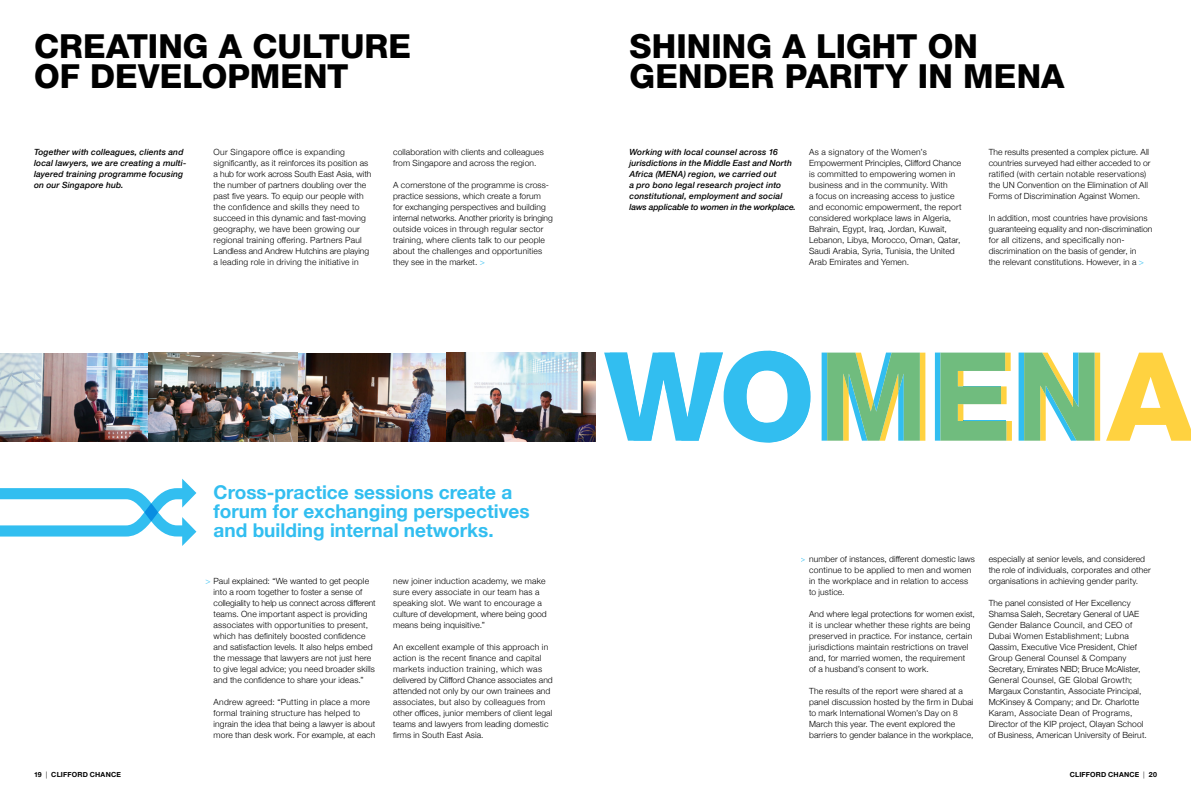
<style>
.page{position:relative;width:1191px;height:791px;background:#fff}
.page>*{position:absolute;margin:0;border:0;box-sizing:border-box;transform-origin:0 0}
.t1{font:800 33px/30px "Helvetica Neue";letter-spacing:.005em;color:#000}
.t2{font:700 19px/19px "Helvetica Neue";color:#32bef0}
.t3{font:300 8.5px/11px "Helvetica Neue";letter-spacing:.015em;color:#000}
.t4{font:italic 500 8.5px/11px "Helvetica Neue";letter-spacing:.015em;color:#000}
.t5{font:700 7px "Helvetica Neue";letter-spacing:.025em;color:#000}
.s1{color:#32bef0}
.s2{font-weight:300}
</style>
<div class="page">
<svg style="left:0;top:479px;width:196px;height:67px"></svg>
<img style="left:0;top:353px;width:595px;height:88px">
<svg style="left:1106px;top:353px;width:85px;height:88px"></svg>
<svg style="left:604px;top:351px;width:321px;height:92px"></svg>
<svg style="left:935px;top:353px;width:77px;height:88px"></svg>
<svg style="left:1018px;top:353px;width:82px;height:88px"></svg>
<h1 class="t1" style="left:34px;top:31px;width:379px">CREATING A CULTURE<br>OF DEVELOPMENT</h1>
<h1 class="t1" style="left:629px;top:31px;width:436px">SHINING A LIGHT ON<br>GENDER PARITY IN MENA</h1>
<p class="t4" style="left:34px;top:146px;width:154px">Together with colleagues, clients and local lawyers, we are creating a multi&shy;layered training programme focusing on our Singapore hub.</p>
<p class="t3" style="left:214px;top:146px;width:159px">Our Singapore office is expanding significantly, as it reinforces its position as a hub for work across South East Asia, with the number of partners doubling over the past five years. To equip our people with the confidence and skills they need to succeed in this dynamic and fast-moving geography, we have been growing our regional training offering. Partners Paul Landless and Andrew Hutchins are playing a leading role in driving the initiative in</p>
<p class="t3" style="left:393px;top:146px;width:152px">collaboration with clients and colleagues from Singapore and across the region.</p>
<p class="t3" style="left:393px;top:179px;width:161px">A cornerstone of the programme is cross&shy;practice sessions, which create a forum<br>for exchanging perspectives and building internal networks. Another priority is bringing outside voices in through regular sector training, where clients talk to our people about the challenges and opportunities they see in the market. <span class="s1">&gt;</span></p>
<p class="t4" style="left:629px;top:146px;width:168px">Working with local counsel across 16 jurisdictions in the Middle East and North Africa (MENA) region, we carried out<br>a pro bono legal research project into constitutional, employment and social laws applicable to women in the workplace.</p>
<p class="t3" style="left:809px;top:146px;width:154px">As a signatory of the Women’s Empowerment Principles, Clifford Chance is committed to empowering women in business and in the community. With<br>a focus on increasing access to justice and economic empowerment, the report considered workplace laws in Algeria, Bahrain, Egypt, Iraq, Jordan, Kuwait, Lebanon, Libya, Morocco, Oman, Qatar, Saudi Arabia, Syria, Tunisia, the United Arab Emirates and Yemen.</p>
<p class="t3" style="left:988px;top:146px;width:163px">The results presented a complex picture. All countries surveyed had either acceded to or ratified (with certain notable reservations) the UN Convention on the Elimination of All Forms of Discrimination Against Women.</p>
<p class="t3" style="left:988px;top:212px;width:165px">In addition, most countries have provisions guaranteeing equality and non-discrimination for all citizens, and specifically non&shy;discrimination on the basis of gender, in<br>the relevant constitutions. However, in a <span class="s1">&gt;</span></p>
<h2 class="t2" style="left:214px;top:483px;width:317px">Cross-practice sessions create a forum for exchanging perspectives and building internal networks.</h2>
<p class="t3" style="left:214px;top:575px;width:164px;text-indent:-8px"><span class="s1">&gt;</span> Paul explained: “We wanted to get people into a room together to foster a sense of collegiality to help us connect across different teams. One important aspect is providing associates with opportunities to present, which has definitely boosted confidence and satisfaction levels. It also helps embed the message that lawyers are not just here to give legal advice; you need broader skills and the confidence to share your ideas.”</p>
<p class="t3" style="left:214px;top:696px;width:163px">Andrew agreed: “Putting in place a more formal training structure has helped to ingrain the idea that being a lawyer is about more than desk work. For example, at each</p>
<p class="t3" style="left:393px;top:575px;width:155px">new joiner induction academy, we make sure every associate in our team has a speaking slot. We want to encourage a culture of development, where being good means being inquisitive.”</p>
<p class="t3" style="left:393px;top:641px;width:161px">An excellent example of this approach in action is the recent finance and capital markets induction training, which was delivered by Clifford Chance associates and attended not only by our own trainees and associates, but also by colleagues from other offices, junior members of client legal teams and lawyers from leading domestic firms in South East Asia.</p>
<p class="t3" style="left:809px;top:553px;width:167px;text-indent:-8px"><span class="s1">&gt;</span> number of instances, different domestic laws continue to be applied to men and women in the workplace and in relation to access to justice.</p>
<p class="t3" style="left:809px;top:608px;width:167px">And where legal protections for women exist, it is unclear whether these rights are being preserved in practice. For instance, certain jurisdictions maintain restrictions on travel and, for married women, the requirement<br>of a husband’s consent to work.</p>
<p class="t3" style="left:809px;top:685px;width:166px">The results of the report were shared at a panel discussion hosted by the firm in Dubai to mark International Women’s Day on 8<br>March this year. The event explored the barriers to gender balance in the workplace,</p>
<p class="t3" style="left:988px;top:553px;width:164px">especially at senior levels, and considered the role of individuals, corporates and other organisations in achieving gender parity.</p>
<p class="t3" style="left:988px;top:597px;width:160px">The panel consisted of Her Excellency Shamsa Saleh, Secretary General of UAE Gender Balance Council, and CEO of Dubai Women Establishment; Lubna Qassim, Executive Vice President, Chief Group General Counsel &amp; Company Secretary, Emirates NBD; Bruce McAlister, General Counsel, GE Global Growth; Margaux Constantin, Associate Principal, McKinsey &amp; Company; and Dr. Charlotte Karam, Associate Dean of Programs, Director of the KIP project, Olayan School of Business, American University of Beirut.</p>
<p class="t5" style="left:34px;top:769px;width:88px">19 <span class="s2">|</span> CLIFFORD CHANCE</p>
<p class="t5" style="left:1069px;top:769px;width:89px">CLIFFORD CHANCE <span class="s2">|</span> 20</p>
</div>
